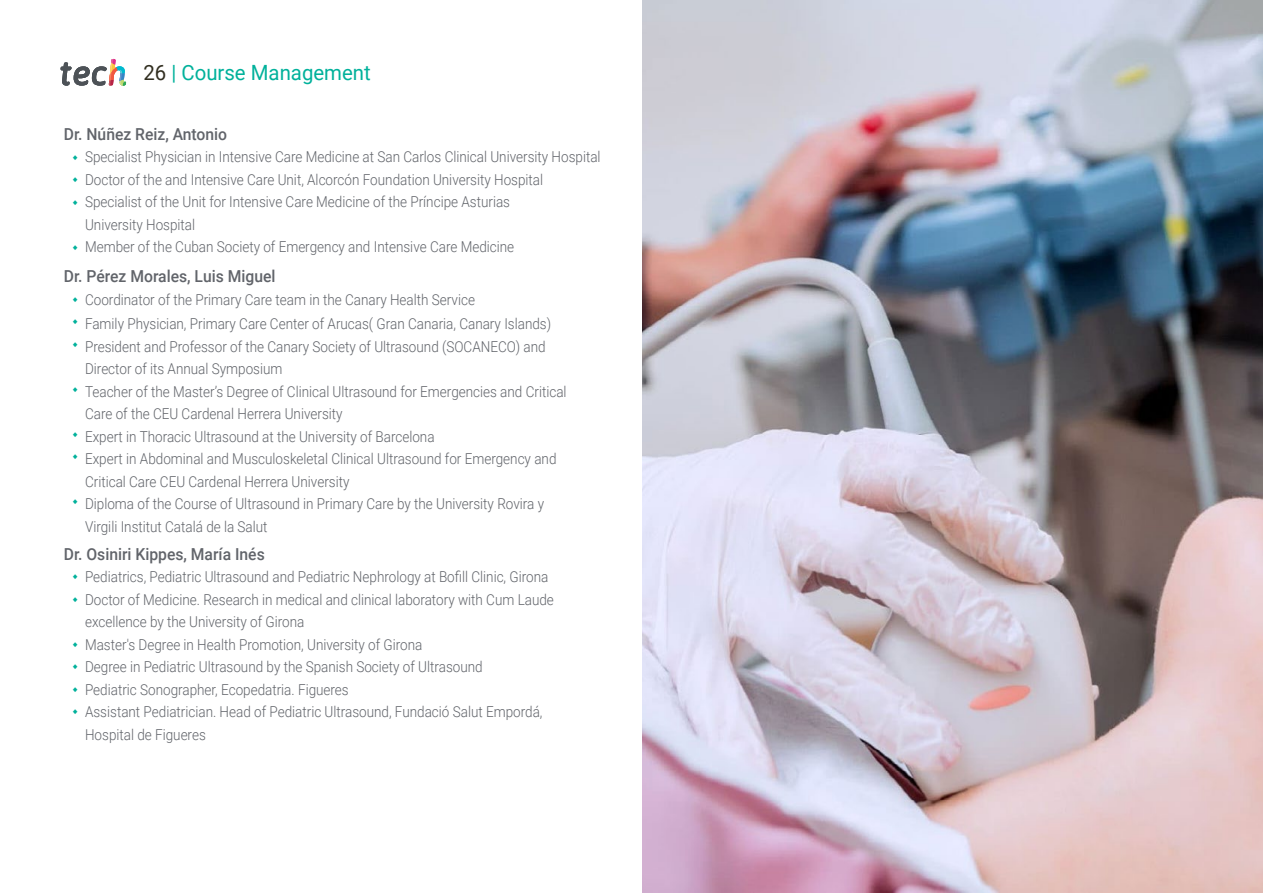
<style>
.page{position:relative;width:1263px;height:893px;background:#fff}
.page>*{position:absolute;margin:0;border:0;box-sizing:border-box;transform-origin:0 0}
.t1{font:21px "Roboto";color:#00b19b}
.t2{font:500 16.5px "Roboto";color:#61646a;scale:.95 1}
.t3{font:300 15px/22.5px "Roboto";color:#61646a;scale:.9 1}
.s1{color:#312e20}
</style>
<div class="page">
<svg style="left:61px;top:59px;width:65px;height:27px"></svg>
<img style="left:642px;top:0;width:621px;height:893px">
<h1 class="t1" style="left:144px;top:57px;width:229px"><span class="s1">26</span> | Course Management</h1>
<p class="t2" style="left:64px;top:123px;width:173px">Dr. Núñez Reiz, Antonio</p>
<p class="t3" style="left:85px;top:145px;width:574px">Specialist Physician in Intensive Care Medicine at San Carlos Clinical University Hospital Doctor of the and Intensive Care Unit, Alcorcón Foundation University Hospital Specialist of the Unit for Intensive Care Medicine of the Príncipe Asturias<br>University Hospital<br>Member of the Cuban Society of Emergency and Intensive Care Medicine</p>
<p class="t2" style="left:64px;top:265px;width:224px">Dr. Pérez Morales, Luis Miguel</p>
<p class="t3" style="left:85px;top:286px;width:519px;line-height:24.8px">Coordinator of the Primary Care team in the Canary Health Service<br>Family Physician, Primary Care Center of Arucas( Gran Canaria, Canary Islands)</p>
<p class="t3" style="left:85px;top:335px;width:537px">President and Professor of the Canary Society of Ultrasound (SOCANECO) and Director of its Annual Symposium<br>Teacher of the Master’s Degree of Clinical Ultrasound for Emergencies and Critical Care of the CEU Cardenal Herrera University<br>Expert in Thoracic Ultrasound at the University of Barcelona<br>Expert in Abdominal and Musculoskeletal Clinical Ultrasound for Emergency and Critical Care CEU Cardenal Herrera University<br>Diploma of the Course of Ultrasound in Primary Care by the University Rovira y Virgili Institut Catalá de la Salut</p>
<p class="t2" style="left:64px;top:542px;width:213px">Dr. Osiniri Kippes, María Inés</p>
<p class="t3" style="left:85px;top:565px;width:522px">Pediatrics, Pediatric Ultrasound and Pediatric Nephrology at Bofill Clinic, Girona Doctor of Medicine. Research in medical and clinical laboratory with Cum Laude excellence by the University of Girona<br>Master's Degree in Health Promotion, University of Girona<br>Degree in Pediatric Ultrasound by the Spanish Society of Ultrasound<br>Pediatric Sonographer, Ecopedatria. Figueres<br>Assistant Pediatrician. Head of Pediatric Ultrasound, Fundació Salut Empordá, Hospital de Figueres</p>
</div>
